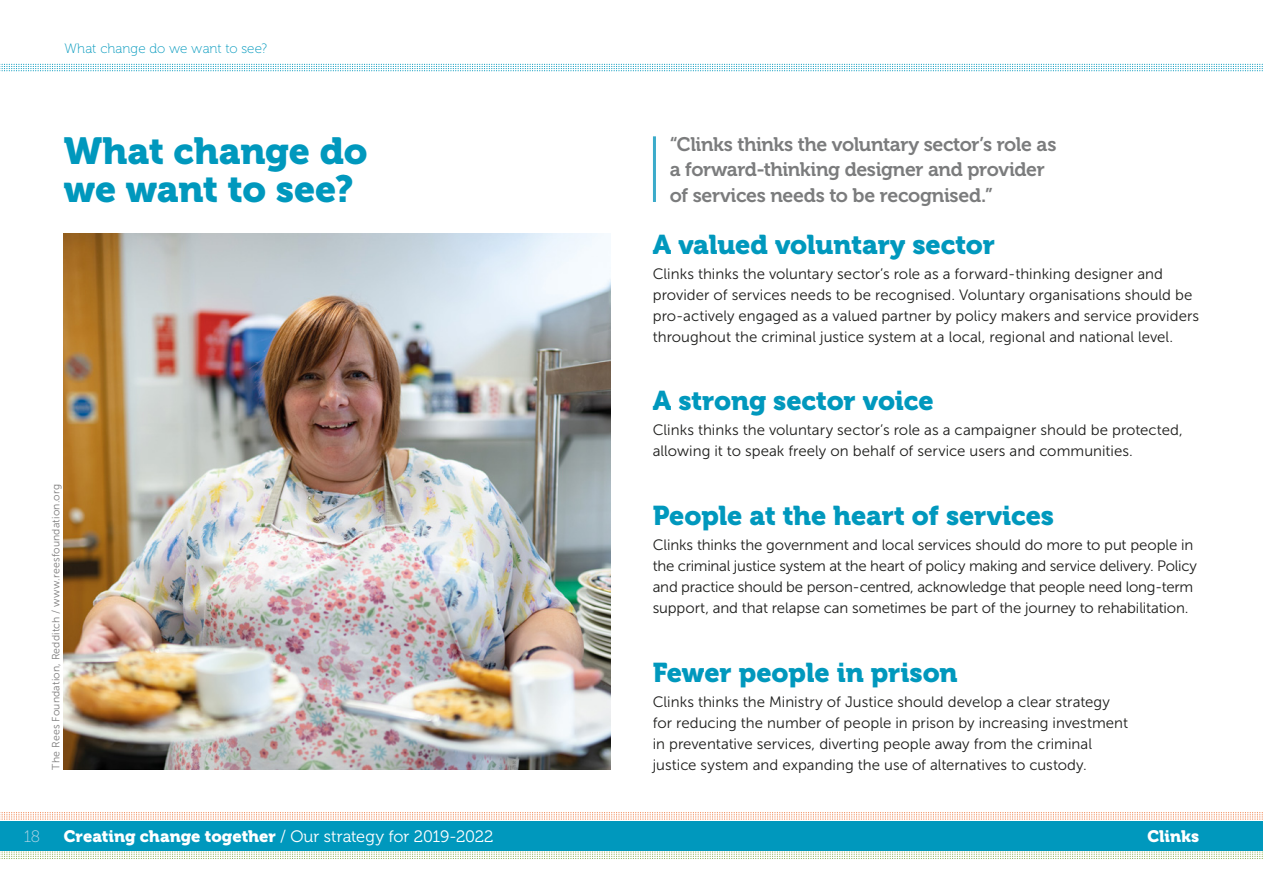
<style>
.page{position:relative;width:1263px;height:893px;background:#fff}
.page>*{position:absolute;margin:0;border:0;box-sizing:border-box;transform-origin:0 0}
.t1{font:37.5px/37.5px "Museo 900";letter-spacing:-.005em;color:#0098bd}
.t2{font:27px "Museo 900";letter-spacing:-.005em;color:#0098bd}
.t3{font:19.5px/25.5px "Museo 700";letter-spacing:-.02em;color:#7b7c7d}
.t4{font:16.5px "Museo 300";letter-spacing:-.01em;color:#fff}
.t5{font:16.5px "Museo 900";color:#fff}
.t6{font:16.5px "Museo 100";color:#b1d5e6}
.t7{font:15px/21px "Museo Sans 300";color:#1d1d1b}
.t8{font:13.5px "Museo 100";letter-spacing:.005em;color:#0098bd}
.t9{font:10.5px "Museo Sans 300";letter-spacing:.015em;color:#7c7b7b}
.s1{font-family:"Museo 900"}
</style>
<div class="page">
<svg style="left:0;top:812px;width:1263px;height:47px"></svg>
<div style="left:0;top:821px;width:1263px;height:29px;background:#0098bd"></div>
<svg style="left:0;top:64px;width:1263px;height:7px"></svg>
<img style="left:64px;top:234px;width:546px;height:536px">
<hr style="left:653px;top:136px;width:3px;height:66px;background:#3babca">
<p class="t8" style="left:64px;top:41px;width:204px">What change do we want to see?</p>
<h1 class="t1" style="left:64px;top:133px;width:305px">What change do we want to see?</h1>
<h3 class="t3" style="left:670px;top:132px;width:388px">“Clinks thinks the voluntary sector’s role as a forward-thinking designer and provider of services needs to be recognised.”</h3>
<h2 class="t2" style="left:653px;top:229px;width:344px">A valued voluntary sector</h2>
<p class="t7" style="left:653px;top:264px;width:548px">Clinks thinks the voluntary sector’s role as a forward-thinking designer and provider of services needs to be recognised. Voluntary organisations should be pro-actively engaged as a valued partner by policy makers and service providers throughout the criminal justice system at a local, regional and national level.</p>
<p class="t9" style="left:50px;top:770px;width:287px;rotate:-90deg">The Rees Foundation, Redditch / www.reesfoundation.org</p>
<h2 class="t2" style="left:653px;top:385px;width:282px">A strong sector voice</h2>
<p class="t7" style="left:653px;top:420px;width:531px">Clinks thinks the voluntary sector’s role as a campaigner should be protected, allowing it to speak freely on behalf of service users and communities.</p>
<h2 class="t2" style="left:653px;top:500px;width:403px">People at the heart of services</h2>
<p class="t7" style="left:653px;top:534px;width:546px">Clinks thinks the government and local services should do more to put people in the criminal justice system at the heart of policy making and service delivery. Policy and practice should be person-centred, acknowledge that people need long-term support, and that relapse can sometimes be part of the journey to rehabilitation.</p>
<h2 class="t2" style="left:653px;top:657px;width:306px">Fewer people in prison</h2>
<p class="t7" style="left:653px;top:691px;width:477px">Clinks thinks the Ministry of Justice should develop a clear strategy for reducing the number of people in prison by increasing investment in preventative services, diverting people away from the criminal justice system and expanding the use of alternatives to custody.</p>
<p class="t6" style="left:24px;top:827px;width:18px">18</p>
<p class="t4" style="left:64px;top:827px;width:431px"><span class="s1">Creating change together</span> / Our strategy for 2019-2022</p>
<p class="t5" style="left:1147px;top:827px;width:53px">Clinks</p>
</div>
